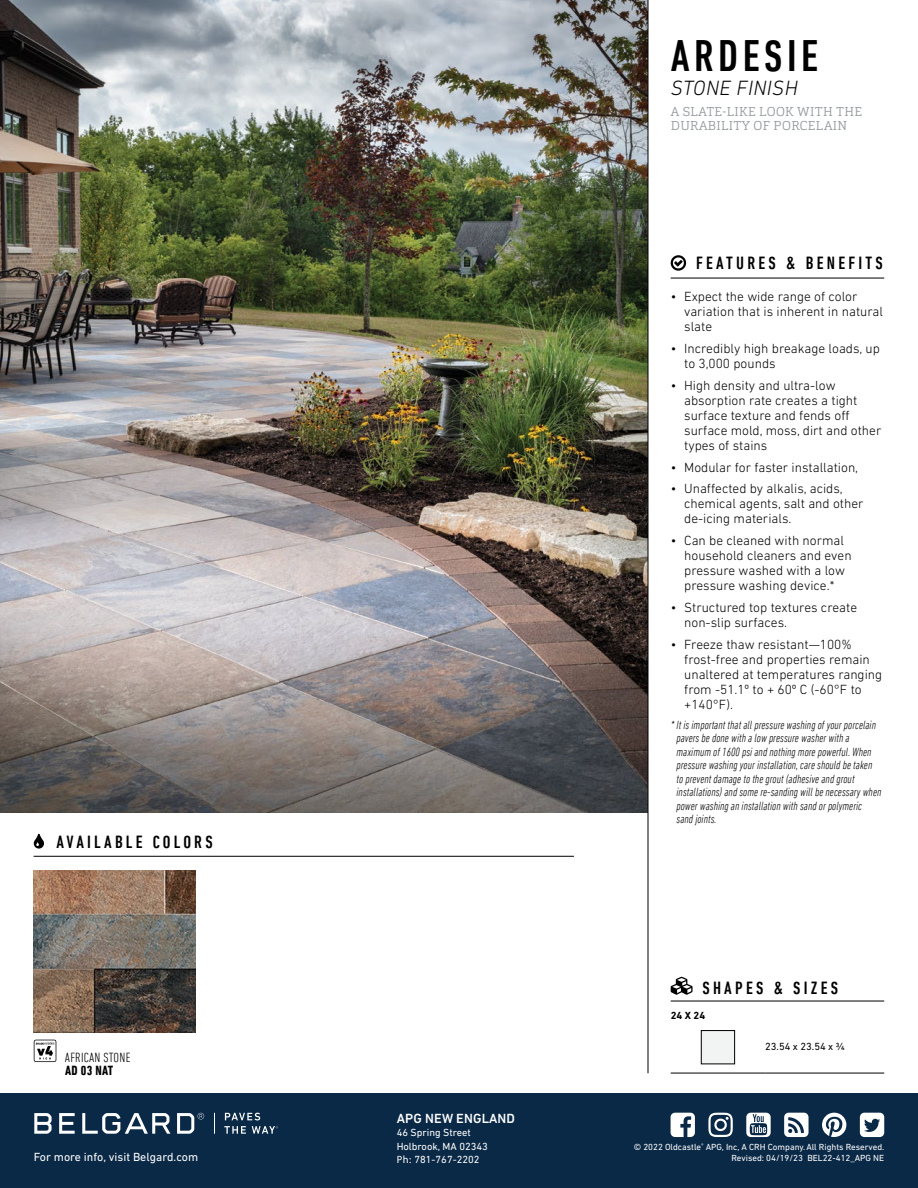
<style>
.page{position:relative;width:918px;height:1188px;background:#fff}
.page>*{position:absolute;margin:0;border:0;box-sizing:border-box;transform-origin:0 0}
.t1{font:500 condensed 45px "DIN Next LT Pro";letter-spacing:.1em;color:#000}
.t2{font:italic 300 21px "DIN Next LT Pro";letter-spacing:.02em;color:#000}
.t3{font:500 condensed 18px "DIN Next LT Pro";letter-spacing:.18em;color:#000}
.t4{font:300 13.5px/15px "DIN Next LT Pro";color:#000}
.t5{font:500 13.5px "DIN Next LT Pro";letter-spacing:.01em;color:#fff}
.t6{font:300 condensed 13.5px "DIN Next LT Pro";letter-spacing:.02em;color:#000}
.t7{font:700 condensed 13.5px "DIN Next LT Pro";letter-spacing:.02em;color:#000}
.t8{font:300 12.75px/14.2px "Cargan";letter-spacing:.025em;color:#959b9f}
.t9{font:italic 300 condensed 12px/13.5px "DIN Next LT Pro";color:#000}
.t10{font:12px "DIN Next LT Pro";color:#fff}
.t11{font:10.5px/13.5px "DIN Next LT Pro";color:#fff}
.t12{font:10.5px "DIN Next LT Pro";color:#000}
.t13{font:700 10.5px "DIN Next LT Pro";color:#000}
.t14{font:9px "DIN Next LT Pro";color:#fff}
.s1{font-family:"Myriad Pro"}
</style>
<div class="page">
<div style="left:0;top:1094px;width:918px;height:94px;background:#0a2947"></div>
<hr style="left:671px;top:278px;width:213px;height:1px;background:#000">
<svg style="left:671px;top:255px;width:15px;height:16px"></svg>
<hr style="left:671px;top:1001px;width:213px;height:1px;background:#000">
<svg style="left:671px;top:977px;width:22px;height:18px"></svg>
<hr style="left:671px;top:1073px;width:94px;height:1px;background:#000">
<hr style="left:765px;top:1073px;width:119px;height:1px;background:#000">
<div style="left:701px;top:1031px;width:34px;height:33px;background:#f2f3f3"></div>
<div style="left:701px;top:1030px;width:34px;height:34px;border:1px solid #000"></div>
<img style="left:0;top:0;width:648px;height:813px">
<img style="left:34px;top:871px;width:162px;height:162px">
<svg style="left:34px;top:1040px;width:22px;height:22px"></svg>
<hr style="left:34px;top:856px;width:540px;height:1px;background:#000">
<svg style="left:34px;top:834px;width:10px;height:15px"></svg>
<hr style="left:648px;top:0;width:1px;height:1073px;background:#000">
<svg style="left:225px;top:1113px;width:35px;height:7px"></svg>
<svg style="left:224px;top:1126px;width:22px;height:8px"></svg>
<svg style="left:34px;top:1113px;width:18px;height:21px"></svg>
<svg style="left:59px;top:1113px;width:16px;height:21px"></svg>
<svg style="left:82px;top:1113px;width:88px;height:21px"></svg>
<svg style="left:177px;top:1113px;width:27px;height:21px"></svg>
<svg style="left:214px;top:1113px;width:1px;height:21px"></svg>
<svg style="left:252px;top:1126px;width:26px;height:8px"></svg>
<svg style="left:822px;top:1113px;width:24px;height:24px"></svg>
<svg style="left:708px;top:1113px;width:25px;height:24px"></svg>
<svg style="left:671px;top:1113px;width:24px;height:24px"></svg>
<svg style="left:860px;top:1113px;width:24px;height:24px"></svg>
<svg style="left:746px;top:1113px;width:25px;height:24px"></svg>
<svg style="left:784px;top:1113px;width:25px;height:24px"></svg>
<h3 class="t3" style="left:56px;top:831px;width:158px">AVAILABLE COLORS</h3>
<p class="t6" style="left:65px;top:1049px;width:67px">AFRICAN STONE</p>
<p class="t7" style="left:65px;top:1063px;width:50px">AD 03 NAT</p>
<p class="t10" style="left:34px;top:1150px;width:166px">For more info, visit Belgard.com</p>
<p class="t5" style="left:397px;top:1110px;width:120px">APG NEW ENGLAND</p>
<p class="t11" style="left:397px;top:1126px;width:93px">46 Spring Street<br>Holbrook, MA 02343<br><span class="s1">Ph:</span> 781-767-2202</p>
<h1 class="t1" style="left:671px;top:31px;width:149px">ARDESIE</h1>
<h2 class="t2" style="left:671px;top:76px;width:129px">STONE FINISH</h2>
<p class="t8" style="left:671px;top:105px;width:193px">A SLATE-LIKE LOOK WITH THE<br>DURABILITY OF PORCELAIN</p>
<h3 class="t3" style="left:696px;top:253px;width:188px">FEATURES &amp; BENEFITS</h3>
<p class="t4" style="left:684px;top:289px;width:200px;text-indent:-14px">• Expect the wide range of color variation that is inherent in natural slate</p>
<p class="t4" style="left:684px;top:341px;width:197px;text-indent:-14px">• Incredibly high breakage loads, up to 3,000 pounds</p>
<p class="t4" style="left:684px;top:378px;width:199px;text-indent:-14px">• High density and ultra-low absorption rate creates a tight surface texture and fends off surface mold, moss, dirt and other types of stains</p>
<p class="t4" style="left:671px;top:459px;width:189px">• Modular for faster installation,</p>
<p class="t4" style="left:684px;top:481px;width:181px;text-indent:-14px">• Unaffected by alkalis, acids, chemical agents, salt and other de-icing materials.</p>
<p class="t4" style="left:684px;top:533px;width:169px;text-indent:-14px">• Can be cleaned with normal household cleaners and even pressure washed with a low pressure washing device.*</p>
<p class="t4" style="left:684px;top:600px;width:174px;text-indent:-14px">• Structured top textures create non-slip surfaces.</p>
<p class="t4" style="left:684px;top:636px;width:200px;text-indent:-14px">• Freeze thaw resistant—100% frost-free and properties remain unaltered at temperatures ranging from -51.1º to + 60º C (-60°F to +140°F).</p>
<p class="t9" style="left:677px;top:718px;width:206px;text-indent:-6px">* It is important that all pressure washing of your porcelain pavers be done with a low pressure washer with a maximum of 1600 psi and nothing more powerful. When pressure washing your installation, care should be taken to prevent damage to the grout (adhesive and grout installations) and some re-sanding will be necessary when power washing an installation with sand or polymeric sand joints.</p>
<h3 class="t3" style="left:703px;top:977px;width:137px">SHAPES &amp; SIZES</h3>
<p class="t13" style="left:671px;top:1009px;width:36px">24 X 24</p>
<p class="t12" style="left:765px;top:1040px;width:81px">23.54 x 23.54 x 3/4</p>
<p class="t14" style="left:634px;top:1142px;width:252px">© 2022 Oldcastle<sup>®</sup> APG, Inc, A CRH Company.All Rights Reserved.</p>
<p class="t14" style="left:731px;top:1153px;width:154px">Revised: 04/19/23 BEL22-412_APG NE</p>
</div>
